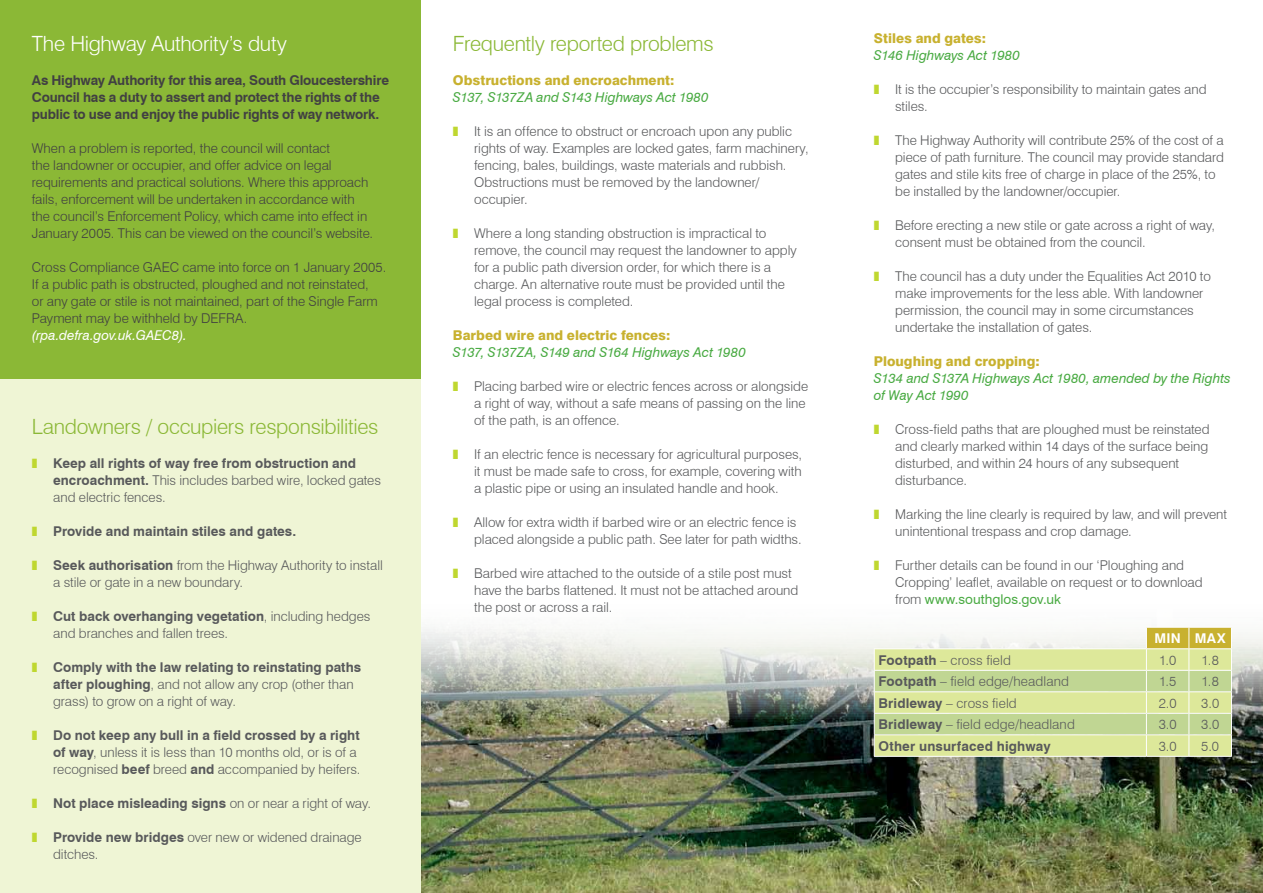
<style>
.page{position:relative;width:1263px;height:893px;background:#fff}
.page>*{position:absolute;margin:0;border:0;box-sizing:border-box;transform-origin:0 0}
.t1{font:300 21px "Swiss 721 BT";letter-spacing:-.015em;color:#8bb836}
.t2{font:300 21px "Swiss 721 BT";letter-spacing:-.015em;color:#fff}
.t3{font:300 13.5px/17px "Swiss 721 BT";color:#58595b}
.t4{font:300 13.5px/17px "Swiss 721 BT";color:#414042}
.t5{font:700 13.5px/17px "Swiss 721 BT";color:#58595b}
.t6{font:italic 13.5px/17px "Swiss 721 BT";color:#49aa42}
.t7{font:700 13.5px/17px "Swiss 721 BT";letter-spacing:-.015em;color:#414042}
.t8{font:800 13.5px "Swiss 721 BT";color:#c8b12f}
.t9{font:italic 13.5px "Swiss 721 BT";color:#fff}
.t10{font:700 13.5px "Swiss 721 BT";color:#fff}
.s1{color:#bfd730}
.s2{font-weight:300}
.s3{font-weight:700}
.s4{font-weight:400;color:#49aa42}
</style>
<div class="page">
<img style="left:421px;top:629px;width:842px;height:264px">
<div style="left:0;top:0;width:421px;height:893px;background:#eff5d5"></div>
<div style="left:0;top:0;width:421px;height:378px;background:#8bb836"></div>
<svg style="left:874px;top:627px;width:358px;height:129px;background:#d7e3a4"></svg>
<hr style="left:874px;top:756px;width:272px;height:1px;background:#fff">
<hr style="left:1146px;top:756px;width:43px;height:1px;background:#fff">
<hr style="left:1189px;top:756px;width:43px;height:1px;background:#fff">
<h1 class="t2" style="left:32px;top:31px;width:256px">The Highway Authority’s duty</h1>
<p class="t7" style="left:32px;top:72px;width:359px">As Highway Authority for this area, South Gloucestershire<br>Council has a duty to assert and protect the rights of the public to use and enjoy the public rights of way network.</p>
<p class="t4" style="left:32px;top:140px;width:343px">When a problem is reported, the council will contact<br>the landowner or occupier, and offer advice on legal requirements and practical solutions. Where this approach fails, enforcement will be undertaken in accordance with the council’s Enforcement Policy, which came into effect in January 2005. This can be viewed on the council’s website.</p>
<p class="t4" style="left:32px;top:259px;width:356px">Cross Compliance GAEC came into force on 1 January 2005.<br>If a public path is obstructed, ploughed and not reinstated,<br>or any gate or stile is not maintained, part of the Single Farm Payment may be withheld by DEFRA.</p>
<p class="t9" style="left:32px;top:327px;width:156px">(rpa.defra.gov.uk.GAEC8).</p>
<h1 class="t1" style="left:32px;top:413px;width:348px">Landowners / occupiers responsibilities</h1>
<p class="t5" style="left:53px;top:454px;width:329px;text-indent:-21px"><span class="s1">❚</span> Keep all rights of way free from obstruction and encroachment. <span class="s2">This includes barbed wire, locked gates and electric fences.</span></p>
<p class="t5" style="left:32px;top:522px;width:266px"><span class="s1">❚</span> Provide and maintain stiles and gates.</p>
<p class="t3" style="left:53px;top:556px;width:331px;text-indent:-21px"><span class="s1">❚</span> <span class="s3">Seek authorisation</span> from the Highway Authority to install a stile or gate in a new boundary.</p>
<p class="t3" style="left:53px;top:607px;width:319px;text-indent:-21px"><span class="s1">❚</span> <span class="s3">Cut back overhanging vegetation</span>, including hedges and branches and fallen trees.</p>
<p class="t5" style="left:53px;top:658px;width:309px;text-indent:-21px"><span class="s1">❚</span> Comply with the law relating to reinstating paths after ploughing<span class="s2">, and not allow any crop (other than grass) to grow on a right of way.</span></p>
<p class="t3" style="left:53px;top:726px;width:309px;text-indent:-21px"><span class="s1">❚</span> <span class="s3">Do not keep any bull in a field crossed by a right of way</span>, unless it is less than 10 months old, or is of a recognised <span class="s3">beef</span> breed <span class="s3">and</span> accompanied by heifers.</p>
<p class="t5" style="left:32px;top:795px;width:341px"><span class="s1">❚</span> Not place misleading signs <span class="s2">on or near a right of way.</span></p>
<p class="t3" style="left:53px;top:829px;width:310px;text-indent:-21px"><span class="s1">❚</span> <span class="s3">Provide new bridges</span> over new or widened drainage ditches.</p>
<h1 class="t1" style="left:453px;top:31px;width:262px">Frequently reported problems</h1>
<p class="t8" style="left:453px;top:72px;width:223px">Obstructions and encroachment:</p>
<p class="t6" style="left:453px;top:89px;width:257px">S137, S137ZA and S143 Highways Act 1980</p>
<p class="t3" style="left:474px;top:123px;width:336px;text-indent:-21px"><span class="s1">❚</span> It is an offence to obstruct or encroach upon any public rights of way. Examples are locked gates, farm machinery, fencing, bales, buildings, waste materials and rubbish.<br>Obstructions must be removed by the landowner/ occupier.</p>
<p class="t3" style="left:474px;top:225px;width:324px;text-indent:-21px"><span class="s1">❚</span> Where a long standing obstruction is impractical to remove, the council may request the landowner to apply for a public path diversion order, for which there is a charge. An alternative route must be provided until the legal process is completed.</p>
<p class="t8" style="left:453px;top:327px;width:219px">Barbed wire and electric fences:</p>
<p class="t6" style="left:453px;top:344px;width:294px">S137, S137ZA, S149 and S164 Highways Act 1980</p>
<p class="t3" style="left:474px;top:378px;width:336px;text-indent:-21px"><span class="s1">❚</span> Placing barbed wire or electric fences across or alongside a right of way, without a safe means of passing on the line of the path, is an offence.</p>
<p class="t3" style="left:474px;top:446px;width:330px;text-align:justify;text-indent:-21px"><span class="s1">❚</span> If an electric fence is necessary for agricultural purposes, it must be made safe to cross, for example, covering with a plastic pipe or using an insulated handle and hook.</p>
<p class="t3" style="left:474px;top:514px;width:329px;text-indent:-21px"><span class="s1">❚</span> Allow for extra width if barbed wire or an electric fence is placed alongside a public path. See later for path widths.</p>
<p class="t3" style="left:474px;top:565px;width:326px;text-indent:-21px"><span class="s1">❚</span> Barbed wire attached to the outside of a stile post must have the barbs flattened. It must not be attached around the post or across a rail.</p>
<p class="t8" style="left:874px;top:30px;width:114px">Stiles and gates:</p>
<p class="t6" style="left:874px;top:46px;width:147px">S146 Highways Act 1980</p>
<p class="t3" style="left:895px;top:80px;width:313px;text-indent:-21px"><span class="s1">❚</span> It is the occupier’s responsibility to maintain gates and stiles.</p>
<p class="t3" style="left:895px;top:131px;width:330px;text-indent:-21px"><span class="s1">❚</span> The Highway Authority will contribute 25% of the cost of a piece of path furniture. The council may provide standard gates and stile kits free of charge in place of the 25%, to be installed by the landowner/occupier.</p>
<p class="t3" style="left:895px;top:216px;width:321px;text-indent:-21px"><span class="s1">❚</span> Before erecting a new stile or gate across a right of way, consent must be obtained from the council.</p>
<p class="t3" style="left:895px;top:267px;width:317px;text-indent:-21px"><span class="s1">❚</span> The council has a duty under the Equalities Act 2010 to make improvements for the less able. With landowner permission, the council may in some circumstances undertake the installation of gates.</p>
<p class="t8" style="left:874px;top:353px;width:167px">Ploughing and cropping:</p>
<p class="t6" style="left:874px;top:369px;width:358px">S134 and S137A Highways Act 1980, amended by the Rights of Way Act 1990</p>
<p class="t3" style="left:895px;top:420px;width:316px;text-indent:-21px"><span class="s1">❚</span> Cross-field paths that are ploughed must be reinstated and clearly marked within 14 days of the surface being disturbed, and within 24 hours of any subsequent disturbance.</p>
<p class="t3" style="left:895px;top:505px;width:333px;text-indent:-21px"><span class="s1">❚</span> Marking the line clearly is required by law, and will prevent unintentional trespass and crop damage.</p>
<p class="t3" style="left:895px;top:557px;width:309px;text-indent:-21px"><span class="s1">❚</span> Further details can be found in our ‘Ploughing and<br>Cropping’ leaflet, available on request or to download from <span class="s4">www.southglos.gov.uk</span></p>
<p class="t10" style="left:1154px;top:630px;width:20px">Min</p>
<p class="t10" style="left:1195px;top:630px;width:32px">Max</p>
<p class="t3" style="left:878px;top:651px;width:134px"><span class="s3">Footpath</span> – cross field</p>
<p class="t3" style="left:1159px;top:651px;width:19px">1.0</p>
<p class="t3" style="left:1201px;top:651px;width:19px">1.8</p>
<p class="t3" style="left:878px;top:673px;width:192px"><span class="s3">Footpath</span> – field edge/headland</p>
<p class="t3" style="left:1159px;top:673px;width:19px">1.5</p>
<p class="t3" style="left:1201px;top:673px;width:19px">1.8</p>
<p class="t3" style="left:878px;top:694px;width:140px"><span class="s3">Bridleway</span> – cross field</p>
<p class="t3" style="left:1159px;top:694px;width:19px">2.0</p>
<p class="t3" style="left:1201px;top:694px;width:19px">3.0</p>
<p class="t3" style="left:878px;top:716px;width:198px"><span class="s3">Bridleway</span> – field edge/headland</p>
<p class="t3" style="left:1159px;top:716px;width:19px">3.0</p>
<p class="t3" style="left:1201px;top:716px;width:19px">3.0</p>
<p class="t5" style="left:878px;top:737px;width:174px">Other unsurfaced highway</p>
<p class="t3" style="left:1159px;top:737px;width:19px">3.0</p>
<p class="t3" style="left:1201px;top:737px;width:19px">5.0</p>
</div>
